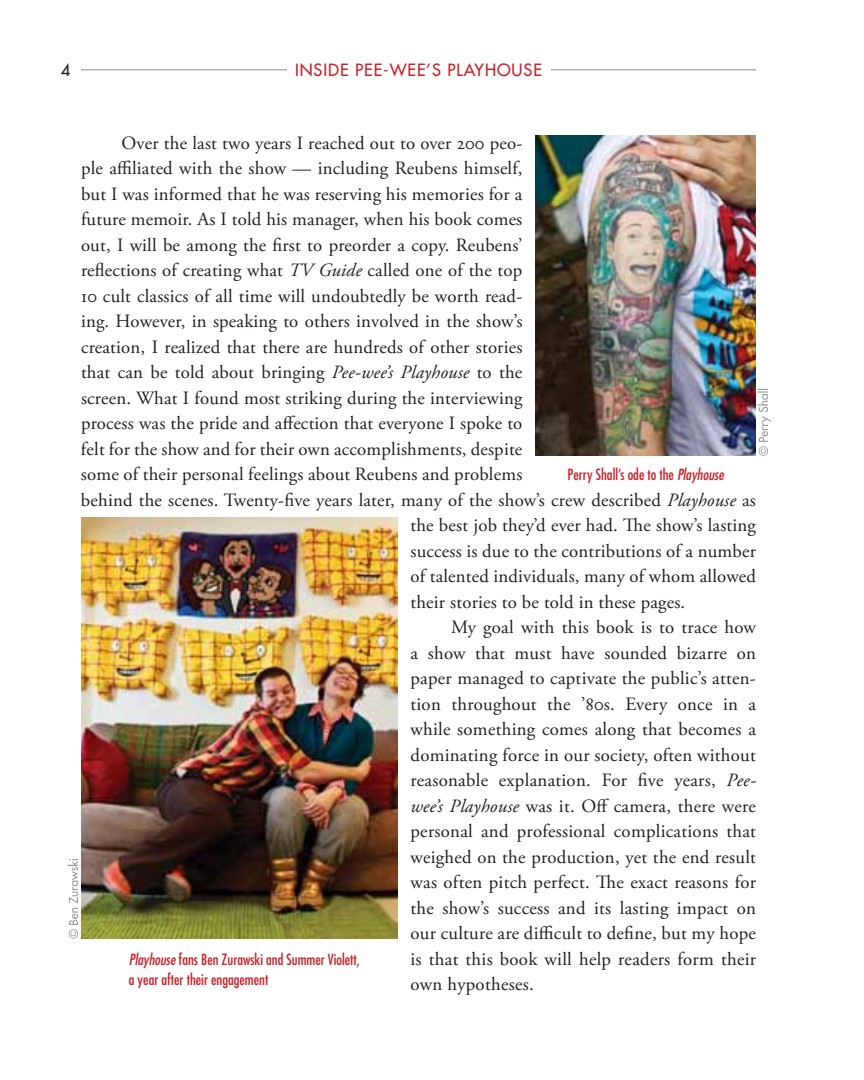
<style>
.page{position:relative;width:864px;height:1080px;background:#fff}
.page>*{position:absolute;margin:0;border:0;box-sizing:border-box;transform-origin:0 0}
.t1{font:18.75px "Adobe Garamond Pro";letter-spacing:-.01em;color:#231f20}
.t2{font:500 16.5px "Futura Std";letter-spacing:.055em;color:#c72027}
.t3{font:500 16.5px "Futura Std";color:#231f20}
.t4{font:condensed 15px/20.2px "Futura Std";color:#c72027}
.s1{font-style:italic}
</style>
<div class="page">
<hr style="left:81px;top:69px;width:675px;height:1px;background:#939598">
<div style="left:287px;top:55px;width:264px;height:30px;background:#fff"></div>
<img style="left:81px;top:517px;width:317px;height:422px">
<img style="left:535px;top:135px;width:221px;height:321px">
<svg style="left:757px;top:389px;width:14px;height:67px"></svg>
<svg style="left:68px;top:859px;width:10px;height:80px"></svg>
<p class="t3" style="left:61px;top:63px;width:11px">4</p>
<p class="t2" style="left:295px;top:63px;width:248px">INSIDE PEE-WEE’S PLAYHOUSE</p>
<p class="t1" style="left:122px;top:135px;width:402px">Over the last two years I reached out to over 200 peo-</p>
<p class="t1" style="left:81px;top:161px;width:443px">ple affiliated with the show — including Reubens himself,</p>
<p class="t1" style="left:81px;top:186px;width:443px">but I was informed that he was reserving his memories for a</p>
<p class="t1" style="left:81px;top:212px;width:443px">future memoir. As I told his manager, when his book comes</p>
<p class="t1" style="left:81px;top:237px;width:443px">out, I will be among the first to preorder a copy. Reubens’</p>
<p class="t1" style="left:81px;top:263px;width:443px">reflections of creating what <span class="s1">TV Guide</span> called one of the top</p>
<p class="t1" style="left:81px;top:288px;width:443px">10 cult classics of all time will undoubtedly be worth read-</p>
<p class="t1" style="left:81px;top:314px;width:443px">ing. However, in speaking to others involved in the show’s</p>
<p class="t1" style="left:81px;top:339px;width:443px">creation, I realized that there are hundreds of other stories</p>
<p class="t1" style="left:81px;top:365px;width:443px">that can be told about bringing <span class="s1">Pee-wee’s Playhouse</span> to the</p>
<p class="t1" style="left:81px;top:390px;width:443px">screen. What I found most striking during the interviewing</p>
<p class="t1" style="left:81px;top:416px;width:443px">process was the pride and affection that everyone I spoke to</p>
<p class="t1" style="left:81px;top:441px;width:443px">felt for the show and for their own accomplishments, despite</p>
<p class="t1" style="left:81px;top:467px;width:443px">some of their personal feelings about Reubens and problems</p>
<p class="t1" style="left:81px;top:492px;width:677px">behind the scenes. Twenty-five years later, many of the show’s crew described <span class="s1">Playhouse</span> as</p>
<p class="t1" style="left:411px;top:518px;width:347px">the best job they’d ever had. The show’s lasting</p>
<p class="t1" style="left:411px;top:543px;width:347px">success is due to the contributions of a number</p>
<p class="t1" style="left:411px;top:569px;width:347px">of talented individuals, many of whom allowed</p>
<p class="t1" style="left:411px;top:594px;width:276px">their stories to be told in these pages.</p>
<p class="t1" style="left:451px;top:620px;width:307px">My goal with this book is to trace how</p>
<p class="t1" style="left:411px;top:645px;width:347px">a show that must have sounded bizarre on</p>
<p class="t1" style="left:411px;top:671px;width:347px">paper managed to captivate the public’s atten-</p>
<p class="t1" style="left:411px;top:696px;width:347px">tion throughout the ’80s. Every once in a</p>
<p class="t1" style="left:411px;top:722px;width:347px">while something comes along that becomes a</p>
<p class="t1" style="left:411px;top:747px;width:347px">dominating force in our society, often without</p>
<p class="t1" style="left:411px;top:773px;width:347px">reasonable explanation. For five years, <span class="s1">Pee-</span></p>
<p class="t1" style="left:411px;top:798px;width:347px"><span class="s1">wee’s Playhouse</span> was it. Off camera, there were</p>
<p class="t1" style="left:411px;top:824px;width:347px">personal and professional complications that</p>
<p class="t1" style="left:411px;top:849px;width:347px">weighed on the production, yet the end result</p>
<p class="t1" style="left:411px;top:875px;width:347px">was often pitch perfect. The exact reasons for</p>
<p class="t1" style="left:411px;top:900px;width:347px">the show’s success and its lasting impact on</p>
<p class="t1" style="left:411px;top:926px;width:347px">our culture are difficult to define, but my hope</p>
<p class="t1" style="left:411px;top:951px;width:347px">is that this book will help readers form their</p>
<p class="t1" style="left:411px;top:977px;width:125px">own hypotheses.</p>
<p class="t4" style="left:568px;top:465px;width:158px">Perry Shall’s ode to the <span class="s1">Playhouse</span></p>
<p class="t4" style="left:129px;top:950px;width:233px"><span class="s1">Playhouse</span> fans Ben Zurawski and Summer Violett, a year after their engagement</p>
</div>
